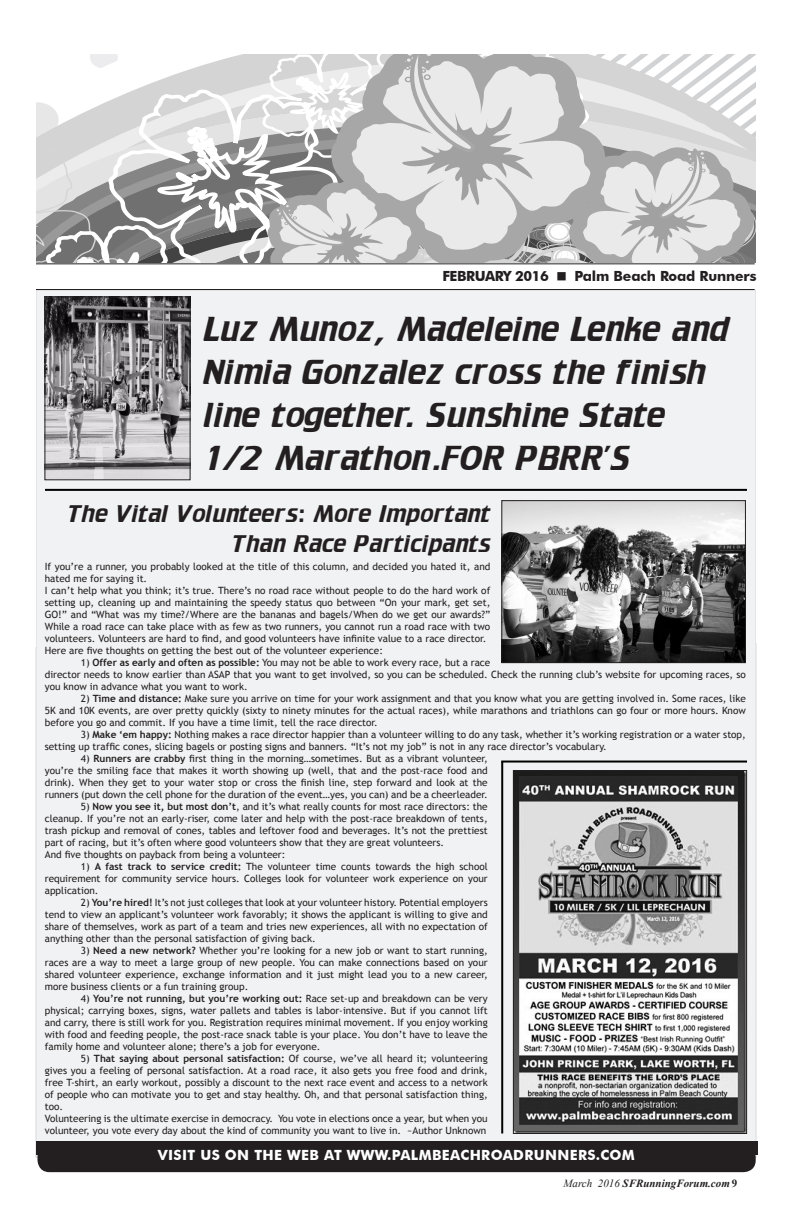
<style>
.page{position:relative;width:792px;height:1224px;background:#fff}
.page>*{position:absolute;margin:0;border:0;box-sizing:border-box;transform-origin:0 0}
.t1{font:36px/43.2px "Trekker";color:#231f20}
.t2{font:25px/30px "Trekker";color:#231f20;text-align:right}
.t3{font:700 14px "Futura BT";letter-spacing:.025em;color:#fff}
.t4{font:700 14px "Futura BT";letter-spacing:-.01em;color:#231f20}
.t5{font:italic 700 11px "Times New Roman";color:#231f20}
.t6{font:10px/12px "Trebuchet MS";color:#231f20;text-align:justify}
.s1{font-weight:700}
.s2{font-weight:400}
.s3{font-style:normal}
</style>
<div class="page">
<svg style="left:36px;top:54px;width:720px;height:209px;background:#ccc"></svg>
<div style="left:36px;top:290px;width:720px;height:867px;background:#f1f2f3"></div>
<div style="left:38px;top:1145px;width:718px;height:27px;background:#231f20;border-radius:12px"></div>
<div style="left:36px;top:1141px;width:721px;height:13px;background:#231f20"></div>
<hr style="left:36px;top:289px;width:719px;height:1px;background:#231f20">
<hr style="left:36px;top:263px;width:719px;height:1px;background:#231f20">
<img style="left:46px;top:299px;width:143px;height:179px">
<div style="left:44px;top:297px;width:147px;height:183px;border:1px solid #231f20"></div>
<hr style="left:45px;top:489px;width:702px;height:2px;background:#000">
<hr style="left:501px;top:761px;width:246px;height:2px;background:#000">
<hr style="left:501px;top:762px;width:2px;height:372px;background:#000">
<img style="left:515px;top:772px;width:230px;height:360px">
<div style="left:513px;top:770px;width:234px;height:364px;border:1px solid #231f20"></div>
<img style="left:503px;top:502px;width:241px;height:159px">
<div style="left:501px;top:500px;width:245px;height:163px;border:1px solid #231f20"></div>
<p class="t4" style="left:442px;top:267px;width:316px">FEBRUARY 2016 ■ Palm Beach Road Runners</p>
<p class="t1" style="left:203px;top:308px;width:528px">Luz Munoz, Madeleine Lenke and<br>Nimia Gonzalez cross the finish line together. Sunshine State<br>1/2 Marathon.FOR PBRR’S</p>
<p class="t2" style="left:68px;top:499px;width:424px">The Vital Volunteers: More Important<br>Than Race Participants</p>
<p class="t6" style="left:45px;top:560px;width:447px;text-align:left">If you’re a runner, you probably looked at the title of this column, and decided you hated it, and hated me for saying it.<br>I can’t help what you think; it’s true. There’s no road race without people to do the hard work of setting up, cleaning up and maintaining the speedy status quo between “On your mark, get set, GO!” and “What was my time?/Where are the bananas and bagels/When do we get our awards?” While a road race can take place with as few as two runners, you cannot run a road race with two volunteers. Volunteers are hard to find, and good volunteers have infinite value to a race director.<br>Here are five thoughts on getting the best out of the volunteer experience:</p>
<p class="t6" style="left:45px;top:656px;width:703px;text-align:left;text-indent:36px">1) <span class="s1">Offer as early and often as possible:</span> You may not be able to work every race, but a race<br>director needs to know earlier than ASAP that you want to get involved, so you can be scheduled. Check the running club’s website for upcoming races, so you know in advance what you want to work.</p>
<p class="t6" style="left:45px;top:692px;width:703px;text-indent:36px">2) <span class="s1">Time and distance:</span> Make sure you arrive on time for your work assignment and that you know what you are getting involved in. Some races, like 5K and 10K events, are over pretty quickly (sixty to ninety minutes for the actual races), while marathons and triathlons can go four or more hours. Know before you go and commit. If you have a time limit, tell the race director.</p>
<p class="t6" style="left:45px;top:728px;width:703px;text-indent:36px">3) <span class="s1">Make ‘em happy:</span> Nothing makes a race director happier than a volunteer willing to do any task, whether it’s working registration or a water stop, setting up traffic cones, slicing bagels or posting signs and banners. “It’s not my job” is not in any race director’s vocabulary.</p>
<p class="t6" style="left:45px;top:752px;width:444px;text-indent:36px">4) <span class="s1">Runners are crabby</span> first thing in the morning…sometimes. But as a vibrant volunteer, you’re the smiling face that makes it worth showing up (well, that and the post-race food and drink). When they get to your water stop or cross the finish line, step forward and look at the runners (put down the cell phone for the duration of the event…yes, you can) and be a cheerleader.</p>
<p class="t6" style="left:45px;top:800px;width:444px;text-align:left;text-indent:36px">5) <span class="s1">Now you see it, but most don’t</span>, and it’s what really counts for most race directors: the cleanup. If you’re not an early-riser, come later and help with the post-race breakdown of tents, trash pickup and removal of cones, tables and leftover food and beverages. It’s not the prettiest part of racing, but it’s often where good volunteers show that they are great volunteers.<br>And five thoughts on payback from being a volunteer:</p>
<p class="t6" style="left:45px;top:860px;width:444px;text-indent:36px">1) <span class="s1">A fast track to service credit:</span> The volunteer time counts towards the high school requirement for community service hours. Colleges look for volunteer work experience on your application.</p>
<p class="t6" style="left:45px;top:896px;width:444px;text-indent:36px">2) <span class="s1">You’re hired!</span> It’s not just colleges that look at your volunteer history. Potential employers tend to view an applicant’s volunteer work favorably; it shows the applicant is willing to give and share of themselves, work as part of a team and tries new experiences, all with no expectation of anything other than the personal satisfaction of giving back.</p>
<p class="t6" style="left:45px;top:944px;width:444px;text-indent:36px">3) <span class="s1">Need a new network?</span> Whether you’re looking for a new job or want to start running, races are a way to meet a large group of new people. You can make connections based on your shared volunteer experience, exchange information and it just might lead you to a new career, more business clients or a fun training group.</p>
<p class="t6" style="left:45px;top:992px;width:444px;text-indent:36px">4) <span class="s1">You’re not running, but you’re working out:</span> Race set-up and breakdown can be very physical; carrying boxes, signs, water pallets and tables is labor-intensive. But if you cannot lift and carry, there is still work for you. Registration requires minimal movement. If you enjoy working with food and feeding people, the post-race snack table is your place. You don’t have to leave the family home and volunteer alone; there’s a job for everyone.</p>
<p class="t6" style="left:45px;top:1052px;width:444px;text-align:left;text-indent:36px">5) <span class="s1">That saying about personal satisfaction:</span> Of course, we’ve all heard it; volunteering gives you a feeling of personal satisfaction. At a road race, it also gets you free food and drink, free T-shirt, an early workout, possibly a discount to the next race event and access to a network of people who can motivate you to get and stay healthy. Oh, and that personal satisfaction thing, too.<br>Volunteering is the ultimate exercise in democracy. You vote in elections once a year, but when you volunteer, you vote every day about the kind of community you want to live in. ~Author Unknown</p>
<p class="t3" style="left:158px;top:1146px;width:479px">VISIT US ON THE WEB AT WWW.PALMBEACHROADRUNNERS.COM</p>
<p class="t5" style="left:563px;top:1176px;width:176px"><span class="s2">March 2016</span> SFRunningForum.com <span class="s3">9</span></p>
</div>
